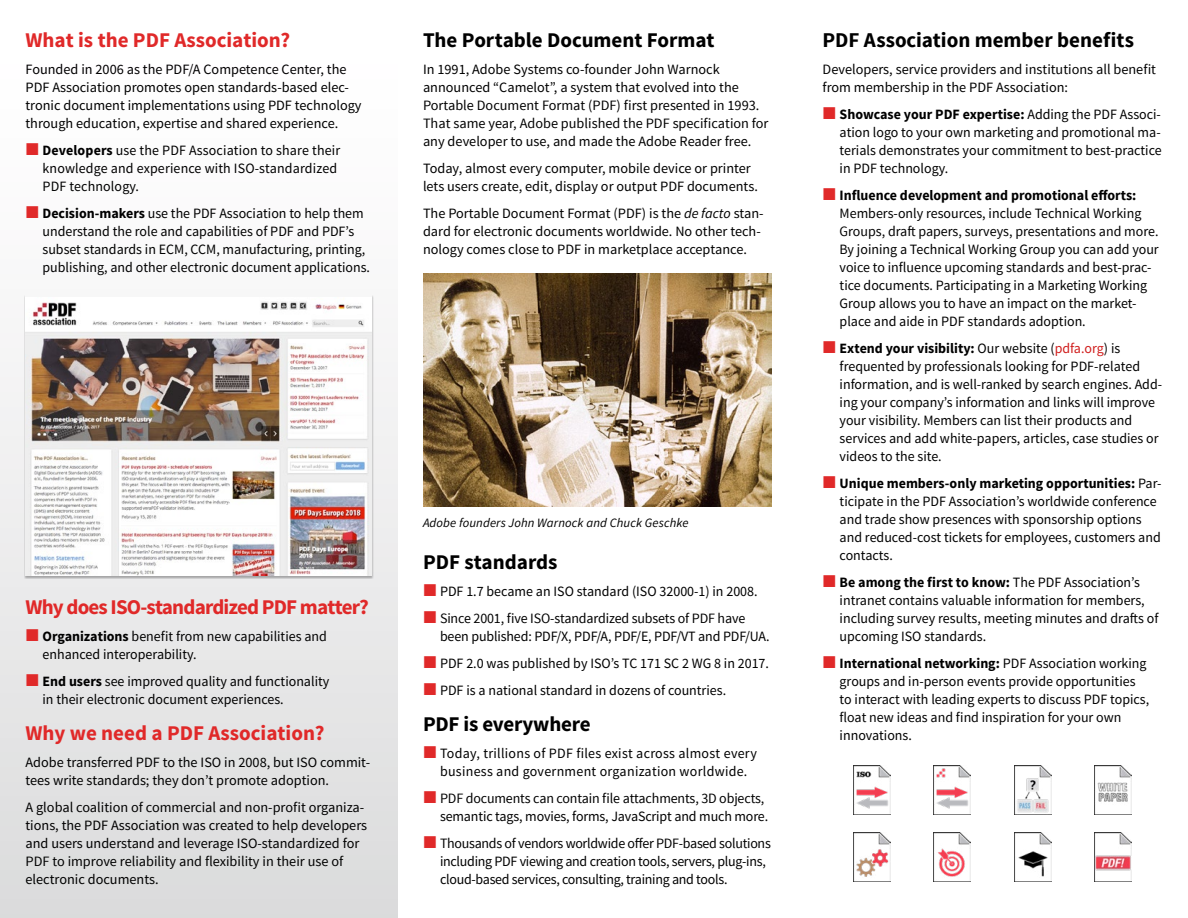
<style>
.page{position:relative;width:1188px;height:918px;background:#fff}
.page>*{position:absolute;margin:0;border:0;box-sizing:border-box;transform-origin:0 0}
.t1{font:700 21px "Source Sans Pro";letter-spacing:-.005em;color:#000}
.t2{font:700 21px "Source Sans Pro";color:#e02929}
.t3{font:700 21px "Source Sans Pro";letter-spacing:-.04em;color:#e02929}
.t4{font:21px "Source Sans Pro Bold 2";color:#000}
.t5{font:14.25px/18px "Source Sans Pro Regular 2";color:#000}
.t6{font:14.25px/18px "Source Sans Pro";color:#000}
.t7{font:700 14.25px "Source Sans Pro";color:#000}
.t8{font:14.25px/18px "Source Sans Pro Regular 2";letter-spacing:-.02em;color:#000}
.t9{font:14.25px/18px "Source Sans Pro Regular 2";letter-spacing:.02em;color:#000;text-align:center}
.t10{font:14.25px "Source Sans Pro Bold 2";color:#000}
.t11{font:14.25px "Source Sans Pro";letter-spacing:-.02em;color:#000}
.t12{font:italic 12.75px "Source Sans Pro";letter-spacing:.01em;color:#000}
.s1{font-family:"Source Sans Pro";font-weight:700}
.s2{font-weight:700}
.s3{font-family:"Source Sans Pro Regular 2"}
.s4{font-family:"Source Sans Pro";font-style:italic}
.s5{font-family:"Source Sans Pro Regular 2";font-weight:400}
.s6{font-family:"Source Sans Pro Regular 2";font-weight:400;color:#d01d1c}
</style>
<div class="page">
<div style="left:0;top:0;width:398px;height:918px;background:linear-gradient(to bottom,#fff,#dcdcdd)"></div>
<img style="left:853px;top:833px;width:37px;height:49px">
<img style="left:934px;top:833px;width:37px;height:49px">
<img style="left:1014px;top:833px;width:37px;height:49px">
<img style="left:1095px;top:833px;width:37px;height:49px">
<img style="left:853px;top:765px;width:37px;height:49px">
<img style="left:934px;top:765px;width:37px;height:49px">
<img style="left:1014px;top:765px;width:37px;height:49px">
<img style="left:1095px;top:765px;width:37px;height:49px">
<div style="left:24px;top:295px;width:350px;height:284px;background:#000;opacity:.3"></div>
<img style="left:26px;top:298px;width:346px;height:277px">
<img style="left:423px;top:273px;width:348px;height:233px">
<h1 class="t2" style="left:26px;top:26px;width:266px">What is the PDF Association?</h1>
<p class="t5" style="left:26px;top:60px;width:338px">Founded in 2006 as the PDF/A Competence Center, the PDF Association promotes open standards-based elec&shy;tronic document implementations using PDF technology through education, expertise and shared experience.</p>
<p class="t5" style="left:43px;top:141px;width:299px;text-indent:-17px"><sup>█</sup> <span class="s1">Developers</span> use the PDF Association to share their knowledge and experience with ISO-standardized<br>PDF technology.</p>
<p class="t5" style="left:43px;top:204px;width:329px;text-indent:-17px"><sup>█</sup> <span class="s1">Decision-makers</span> use the PDF Association to help them understand the role and capabilities of PDF and PDF’s subset standards in ECM, CCM, manufacturing, printing, publishing, and other electronic document applications.</p>
<h1 class="t3" style="left:26px;top:593px;width:345px">Why does ISO-standardized PDF matter?</h1>
<p class="t6" style="left:26px;top:627px;width:303px"><sup>█</sup> <span class="s2">Organizations</span> benefit from new capabilities and</p>
<p class="t5" style="left:26px;top:641px;width:305px;line-height:27px;text-indent:17px">enhanced interoperability.<br><sup>█</sup> <span class="s1">End users</span> see improved quality and functionality</p>
<p class="t5" style="left:43px;top:690px;width:243px">in their electronic document experiences.</p>
<h1 class="t2" style="left:26px;top:719px;width:300px">Why we need a PDF Association?</h1>
<p class="t5" style="left:26px;top:753px;width:346px">Adobe transferred PDF to the ISO in 2008, but ISO commit&shy;tees write standards; they don’t promote adoption.</p>
<p class="t6" style="left:26px;top:798px;width:340px">A global coalition of commercial and non-profit organiza<span class="s3">-</span></p>
<p class="t5" style="left:26px;top:816px;width:343px">tions, the PDF Association was created to help developers and users understand and leverage ISO-standardized for</p>
<p class="t6" style="left:26px;top:852px;width:319px">PDF to improve reliability and flexibility in their use of</p>
<p class="t5" style="left:26px;top:870px;width:135px">electronic documents.</p>
<h1 class="t1" style="left:423px;top:26px;width:293px">The Portable Document Format</h1>
<p class="t5" style="left:423px;top:60px;width:317px">In 1991, Adobe Systems co-founder John Warnock announced “Camelot”, a system that evolved into the</p>
<p class="t6" style="left:423px;top:96px;width:347px">Portable Document Format (PDF) first presented in 1993.<br>That same year, Adobe published the PDF specification for</p>
<p class="t5" style="left:423px;top:128px;width:330px;line-height:27px">any developer to use, and made the Adobe Reader free.<br>Today, almost every computer, mobile device or printer</p>
<p class="t5" style="left:423px;top:173px;width:342px;line-height:27px">lets users create, edit, display or output PDF documents.<br>The Portable Document Format (PDF) is the <span class="s4">de facto</span> stan-</p>
<p class="t5" style="left:423px;top:222px;width:339px">dard for electronic documents worldwide. No other tech&shy;nology comes close to PDF in marketplace acceptance.</p>
<p class="t12" style="left:423px;top:515px;width:267px">Adobe founders John Warnock and Chuck Geschke</p>
<h1 class="t1" style="left:423px;top:548px;width:136px">PDF standards</h1>
<p class="t5" style="left:423px;top:582px;width:336px"><sup>█</sup> PDF 1.7 became an ISO standard (ISO 32000-1) in 2008.</p>
<p class="t6" style="left:423px;top:609px;width:324px"><sup>█</sup> Since 2001, five ISO-standardized subsets of PDF have</p>
<p class="t5" style="left:423px;top:623px;width:348px;line-height:27px;text-align:justify;text-indent:17px">been published: PDF/X, PDF/A, PDF/E, PDF/VT and PDF/UA. <sup>█</sup> PDF 2.0 was published by ISO’s TC 171 SC 2 WG 8 in 2017. <sup>█</sup> PDF is a national standard in dozens of countries.</p>
<h1 class="t1" style="left:423px;top:710px;width:169px">PDF is everywhere</h1>
<p class="t9" style="left:423px;top:744px;width:335px"><sup>█</sup> Today, trillions of PDF files exist across almost every business and government organization worldwide.</p>
<p class="t6" style="left:423px;top:789px;width:343px"><sup>█</sup> PDF documents can contain file attachments, 3D objects,</p>
<p class="t5" style="left:440px;top:807px;width:330px">semantic tags, movies, forms, JavaScript and much more.</p>
<p class="t11" style="left:423px;top:834px;width:349px"><sup>█</sup> Thousands of vendors worldwide offer PDF-based solutions</p>
<p class="t8" style="left:440px;top:852px;width:327px">including PDF viewing and creation tools, servers, plug-ins, cloud-based services, consulting, training and tools.</p>
<h1 class="t4" style="left:823px;top:26px;width:313px">PDF Association member benefits</h1>
<p class="t6" style="left:823px;top:60px;width:335px">Developers, service providers and institutions all benefit</p>
<p class="t5" style="left:823px;top:78px;width:247px">from membership in the PDF Association:</p>
<p class="t7" style="left:823px;top:105px;width:340px"><sup>█</sup> Showcase your PDF expertise: <span class="s5">Adding the PDF Associ-</span></p>
<p class="t5" style="left:840px;top:123px;width:324px;text-align:justify">ation logo to your own marketing and promotional ma&shy;terials demonstrates your commitment to best-practice in PDF technology.</p>
<p class="t10" style="left:823px;top:186px;width:315px"><sup>█</sup> Influence development and promotional efforts:</p>
<p class="t5" style="left:840px;top:204px;width:303px">Members-only resources, include Technical Working</p>
<p class="t6" style="left:840px;top:222px;width:320px">Groups, draft papers, surveys, presentations and more.</p>
<p class="t5" style="left:840px;top:240px;width:321px">By joining a Technical Working Group you can add your</p>
<p class="t6" style="left:840px;top:258px;width:314px">voice to influence upcoming standards and best-prac<span class="s3">-</span></p>
<p class="t5" style="left:840px;top:276px;width:309px">tice documents. Participating in a Marketing Working<br>Group allows you to have an impact on the market&shy;place and aide in PDF standards adoption.</p>
<p class="t7" style="left:823px;top:339px;width:299px"><sup>█</sup> Extend your visibility: <span class="s5">Our website (</span><span class="s6">pdfa.org</span><span class="s5">) is</span></p>
<p class="t5" style="left:840px;top:357px;width:324px">frequented by professionals looking for PDF-related information, and is well-ranked by search engines. Add&shy;ing your company’s information and links will improve your visibility. Members can list their products and services and add white-papers, articles, case studies or videos to the site.</p>
<p class="t7" style="left:823px;top:474px;width:341px"><sup>█</sup> Unique members-only marketing opportunities: <span class="s5">Par-</span></p>
<p class="t5" style="left:840px;top:492px;width:323px">ticipate in the PDF Association’s worldwide conference and trade show presences with sponsorship options and reduced-cost tickets for employees, customers and contacts.</p>
<p class="t10" style="left:823px;top:573px;width:319px"><sup>█</sup> Be among the first to know: <span class="s3">The PDF Association’s</span></p>
<p class="t5" style="left:840px;top:591px;width:307px">intranet contains valuable information for members,</p>
<p class="t6" style="left:840px;top:609px;width:320px"><span class="s3">including survey</span> results, meeting minutes and drafts <span class="s3">of</span></p>
<p class="t5" style="left:840px;top:627px;width:148px">upcoming ISO standards.</p>
<p class="t7" style="left:823px;top:654px;width:326px"><sup>█</sup> International networking: <span class="s5">PDF Association working</span></p>
<p class="t5" style="left:840px;top:672px;width:311px">groups and in-person events provide opportunities to interact with leading experts to discuss PDF topics,</p>
<p class="t6" style="left:840px;top:708px;width:283px">float new ideas and find inspiration for your own</p>
<p class="t5" style="left:840px;top:726px;width:74px">innovations.</p>
</div>
